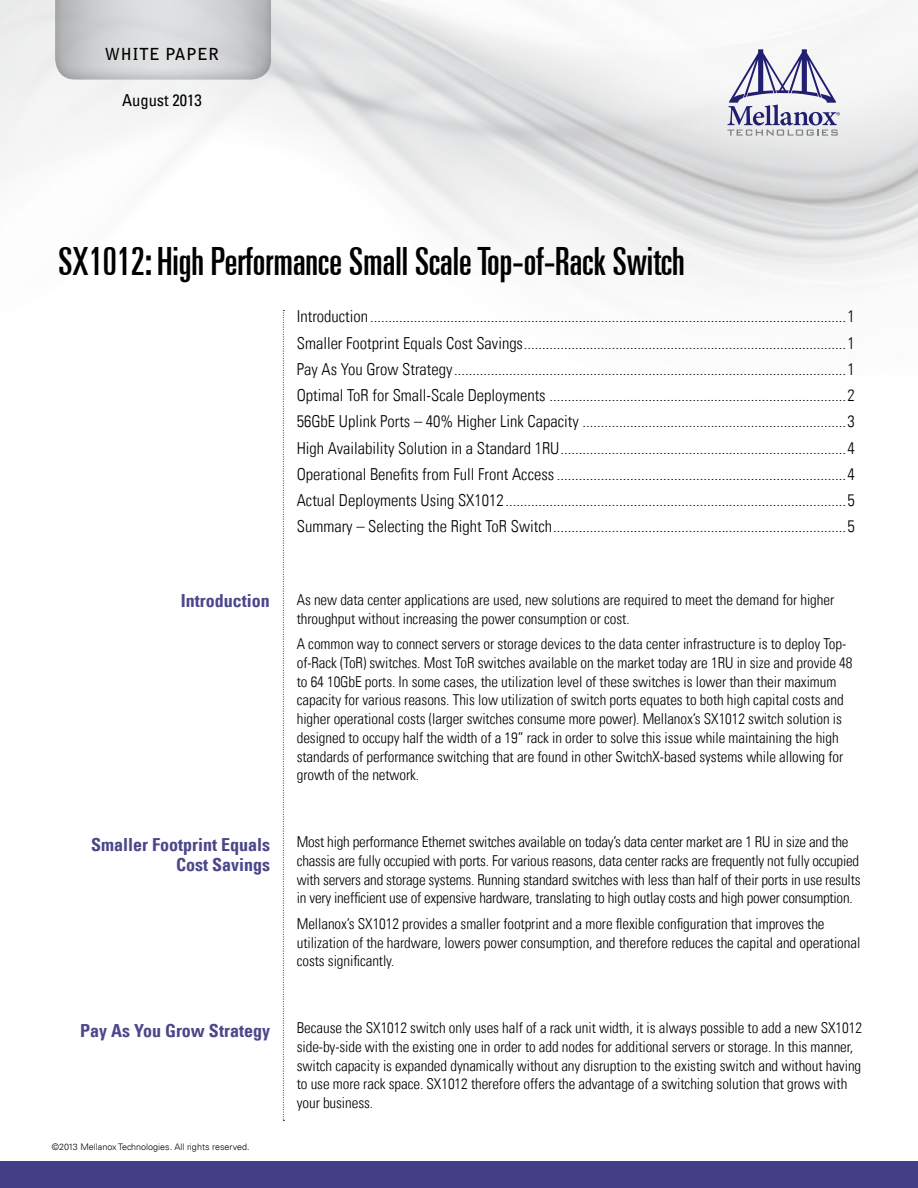
<style>
.page{position:relative;width:918px;height:1188px;background:#fff}
.page>*{position:absolute;margin:0;border:0;box-sizing:border-box;transform-origin:0 0}
.t1{font:ultra-condensed 39px "Univers LT";color:#000}
.t2{font:700 condensed 18px/19.5px "Univers LT";color:#4b478a;text-align:right}
.t3{font:300 condensed 16.5px/26.2px "Univers LT";color:#000;text-align:justify}
.t4{font:700 16.5px "Bell Gothic Std";letter-spacing:.02em;color:#000}
.t5{font:condensed 16.5px "Univers LT";color:#000}
.t6{font:300 condensed 15px/18.8px "Univers LT";letter-spacing:-.005em;color:#000}
.t7{font:300 9px "Univers LT";color:#000}
</style>
<div class="page">
<svg style="left:727px;top:49px;width:113px;height:87px"></svg>
<div style="left:42px;top:0;width:243px;height:81px;background:#000;opacity:.25"></div>
<svg style="left:283px;top:310px;width:1px;height:811px"></svg>
<div style="left:0;top:1162px;width:918px;height:26px;background:#433e85"></div>
<p class="t4" style="left:105px;top:44px;width:116px">WHITE PAPER</p>
<p class="t5" style="left:122px;top:90px;width:81px">August 2013</p>
<h1 class="t1" style="left:59px;top:239px;width:628px">SX1012: High Performance Small Scale Top-of-Rack Switch</h1>
<p class="t3" style="left:297px;top:303px;width:560px">Introduction..................................................................................................................................1<br>Smaller Footprint Equals Cost Savings........................................................................................1<br>Pay As You Grow Strategy...........................................................................................................1<br>Optimal ToR for Small-Scale Deployments .................................................................................2<br>56GbE Uplink Ports – 40% Higher Link Capacity ........................................................................3<br>High Availability Solution in a Standard 1RU..............................................................................4<br>Operational Benefits from Full Front Access...............................................................................4<br>Actual Deployments Using SX1012.............................................................................................5<br>Summary – Selecting the Right ToR Switch................................................................................5</p>
<p class="t2" style="left:181px;top:591px;width:91px">Introduction</p>
<p class="t6" style="left:297px;top:590px;width:539px">As new data center applications are used, new solutions are required to meet the demand for higher throughput without increasing the power consumption or cost.</p>
<p class="t6" style="left:297px;top:634px;width:557px">A common way to connect servers or storage devices to the data center infrastructure is to deploy Top&shy;of-Rack (ToR) switches. Most ToR switches available on the market today are 1RU in size and provide 48 to 64 10GbE ports. In some cases, the utilization level of these switches is lower than their maximum capacity for various reasons. This low utilization of switch ports equates to both high capital costs and higher operational costs (larger switches consume more power). Mellanox’s SX1012 switch solution is designed to occupy half the width of a 19” rack in order to solve this issue while maintaining the high standards of performance switching that are found in other SwitchX-based systems while allowing for growth of the network.</p>
<p class="t2" style="left:91px;top:835px;width:180px">Smaller Footprint Equals<br>Cost Savings</p>
<p class="t6" style="left:297px;top:832px;width:565px">Most high performance Ethernet switches available on today’s data center market are 1 RU in size and the chassis are fully occupied with ports. For various reasons, data center racks are frequently not fully occupied with servers and storage systems. Running standard switches with less than half of their ports in use results in very inefficient use of expensive hardware, translating to high outlay costs and high power consumption.</p>
<p class="t6" style="left:297px;top:914px;width:565px">Mellanox’s SX1012 provides a smaller footprint and a more flexible configuration that improves the utilization of the hardware, lowers power consumption, and therefore reduces the capital and operational costs significantly.</p>
<p class="t2" style="left:80px;top:1021px;width:191px">Pay As You Grow Strategy</p>
<p class="t6" style="left:297px;top:1018px;width:567px">Because the SX1012 switch only uses half of a rack unit width, it is always possible to add a new SX1012 side-by-side with the existing one in order to add nodes for additional servers or storage. In this manner, switch capacity is expanded dynamically without any disruption to the existing switch and without having to use more rack space. SX1012 therefore offers the advantage of a switching solution that grows with your business.</p>
<p class="t7" style="left:52px;top:1142px;width:199px">©2013 Mellanox Technologies. All rights reserved.</p>
</div>
